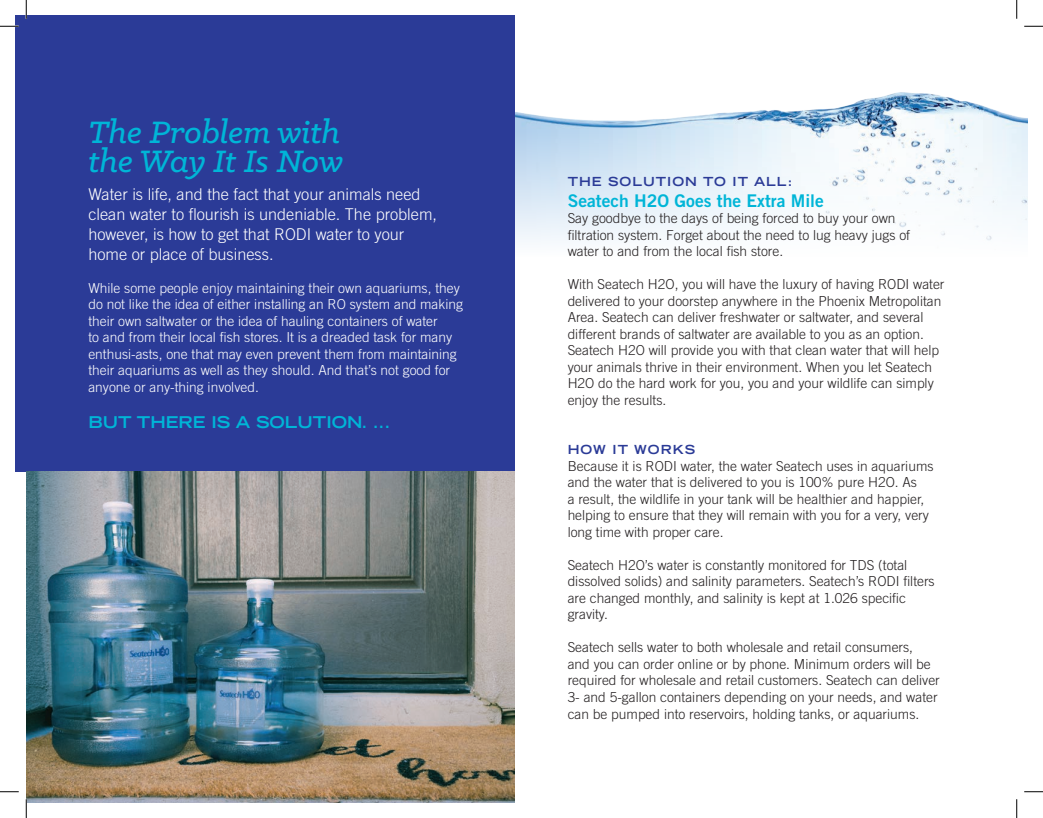
<style>
.page{position:relative;width:1043px;height:818px;background:#fff}
.page>*{position:absolute;margin:0;border:0;box-sizing:border-box;transform-origin:0 0}
.t1{font:italic 500 35px/29.5px "Klinic Slab";color:#00b5d7}
.t2{font:17.5px "Trade Gothic LT Std Bd 2";color:#00b5d7}
.t3{font:300 16.25px/20px "Trade Gothic LT Std";color:#fff}
.t4{font:700 expanded 16.25px "Trade Gothic LT Std";color:#00b5d7}
.t5{font:300 13.75px/16.5px "Trade Gothic LT Std";color:#231f20}
.t6{font:300 13.75px/16.5px "Trade Gothic LT Std";color:#fff}
.t7{font:700 expanded 12.5px "Trade Gothic LT Std";letter-spacing:.08em;color:#2b3b97}
</style>
<div class="page">
<img style="left:514px;top:15px;width:514px;height:242px">
<div style="left:15px;top:15px;width:499px;height:456px;background:#2b3b97"></div>
<img style="left:26px;top:471px;width:488px;height:331px">
<svg style="left:0;top:25px;width:19px;height:2px"></svg>
<svg style="left:1024px;top:25px;width:18px;height:2px"></svg>
<svg style="left:0;top:791px;width:19px;height:1px"></svg>
<svg style="left:1024px;top:791px;width:18px;height:1px"></svg>
<svg style="left:25px;top:0;width:2px;height:19px"></svg>
<svg style="left:25px;top:799px;width:2px;height:19px"></svg>
<svg style="left:1015px;top:0;width:2px;height:19px"></svg>
<svg style="left:1016px;top:799px;width:1px;height:19px"></svg>
<h1 class="t1" style="left:88px;top:116px;width:256px">The Problem with the Way It Is Now</h1>
<p class="t3" style="left:88px;top:184px;width:350px">Water is life, and the fact that your animals need clean water to flourish is undeniable. The problem, however, is how to get that RODI water to your home or place of business.</p>
<p class="t6" style="left:88px;top:279px;width:376px">While some people enjoy maintaining their own aquariums, they do not like the idea of either installing an RO system and making their own saltwater or the idea of hauling containers of water<br>to and from their local fish stores. It is a dreaded task for many enthusi-asts, one that may even prevent them from maintaining their aquariums as well as they should. And that’s not good for anyone or any-thing involved.</p>
<p class="t4" style="left:88px;top:411px;width:303px">BUT THERE IS A SOLUTION. ...</p>
<p class="t7" style="left:567px;top:173px;width:226px">THE SOLUTION TO IT ALL:</p>
<p class="t2" style="left:567px;top:189px;width:258px">Seatech H2O Goes the Extra Mile</p>
<p class="t5" style="left:567px;top:210px;width:344px">Say goodbye to the days of being forced to buy your own filtration system. Forget about the need to lug heavy jugs of water to and from the local fish store.</p>
<p class="t5" style="left:567px;top:276px;width:378px">With Seatech H2O, you will have the luxury of having RODI water delivered to your doorstep anywhere in the Phoenix Metropolitan Area. Seatech can deliver freshwater or saltwater, and several different brands of saltwater are available to you as an option.<br>Seatech H2O will provide you with that clean water that will help your animals thrive in their environment. When you let Seatech H2O do the hard work for you, you and your wildlife can simply enjoy the results.</p>
<p class="t7" style="left:567px;top:441px;width:129px">HOW IT WORKS</p>
<p class="t5" style="left:567px;top:457px;width:367px">Because it is RODI water, the water Seatech uses in aquariums and the water that is delivered to you is 100% pure H2O. As<br>a result, the wildlife in your tank will be healthier and happier, helping to ensure that they will remain with you for a very, very long time with proper care.</p>
<p class="t5" style="left:567px;top:556px;width:368px">Seatech H2O’s water is constantly monitored for TDS (total dissolved solids) and salinity parameters. Seatech’s RODI filters are changed monthly, and salinity is kept at 1.026 specific gravity.</p>
<p class="t5" style="left:567px;top:639px;width:374px">Seatech sells water to both wholesale and retail consumers,<br>and you can order online or by phone. Minimum orders will be required for wholesale and retail customers. Seatech can deliver 3- and 5-gallon containers depending on your needs, and water can be pumped into reservoirs, holding tanks, or aquariums.</p>
</div>
